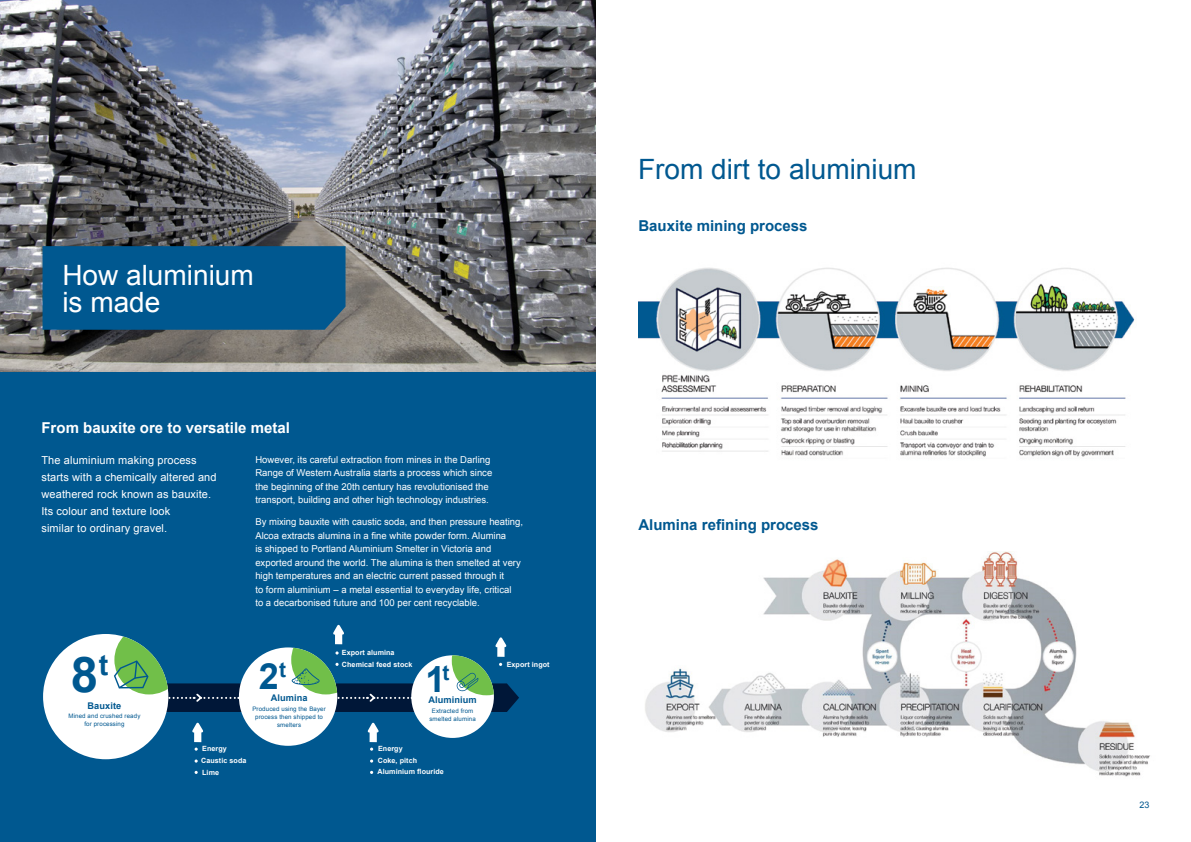
<style>
.page{position:relative;width:1191px;height:842px;background:#fff}
.page>*{position:absolute;margin:0;border:0;box-sizing:border-box;transform-origin:0 0}
.t1{font:700 49.2px "Arial";color:#005890}
.t2{font:700 36.1px "Arial";color:#005890}
.t3{font:28px "Arial";color:#005890}
.t4{font:28px/27px "Arial";color:#fff}
.t5{font:700 15px "Arial";color:#005890}
.t6{font:700 15px "Arial";color:#fff}
.t7{font:11px/17px "Arial";letter-spacing:.01em;color:#fff}
.t8{font:9.5px/13.5px "Arial";color:#fff}
.t9{font:700 9.2px "Arial";letter-spacing:.01em;color:#005890}
.t10{font:9px "Arial";color:#005890}
.t11{font:700 7.2px/11.7px "Arial";letter-spacing:.01em;color:#fff}
.t12{font:6.1px/8.2px "Arial";letter-spacing:.02em;color:#005890;text-align:center}
</style>
<div class="page">
<img style="left:0;top:0;width:595px;height:372px">
<div style="left:0;top:372px;width:595px;height:470px;background:#005890"></div>
<div style="left:239px;top:647px;width:98px;height:99px;background:#fff;border-radius:50%"></div>
<div style="left:411px;top:655px;width:83px;height:83px;background:#fff;border-radius:50%"></div>
<svg style="left:192px;top:722px;width:11px;height:29px"></svg>
<svg style="left:367px;top:722px;width:12px;height:29px"></svg>
<svg style="left:370px;top:759px;width:3px;height:4px"></svg>
<div style="left:43px;top:634px;width:125px;height:125px;background:#fff;border-radius:50%"></div>
<svg style="left:112px;top:624px;width:407px;height:88px"></svg>
<img style="left:645px;top:551px;width:505px;height:226px">
<img style="left:638px;top:268px;width:497px;height:189px">
<div style="left:43px;top:246px;width:302px;height:84px;background:#005890"></div>
<h3 class="t4" style="left:62px;top:262px;width:193px">How aluminium is made</h3>
<h3 class="t6" style="left:41px;top:417px;width:250px">From bauxite ore to versatile metal</h3>
<p class="t8" style="left:255px;top:452px;width:238px">However, its careful extraction from mines in the Darling Range of Western Australia starts a process which since the beginning of the 20th century has revolutionised the transport, building and other high technology industries.</p>
<p class="t8" style="left:255px;top:515px;width:269px">By mixing bauxite with caustic soda, and then pressure heating, Alcoa extracts alumina in a fine white powder form. Alumina<br>is shipped to Portland Aluminium Smelter in Victoria and exported around the world. The alumina is then smelted at very high temperatures and an electric current passed through it<br>to form aluminium – a metal essential to everyday life, critical<br>to a decarbonised future and 100 per cent recyclable.</p>
<p class="t7" style="left:41px;top:451px;width:177px">The aluminium making process starts with a chemically altered and weathered rock known as bauxite.<br>Its colour and texture look<br>similar to ordinary gravel.</p>
<h1 class="t1" style="left:71px;top:642px;width:39px">8<sup>t</sup></h1>
<p class="t9" style="left:88px;top:699px;width:35px">Bauxite</p>
<p class="t12" style="left:68px;top:712px;width:73px">Mined and crushed ready for processing</p>
<p class="t11" style="left:342px;top:647px;width:72px">Export alumina<br>Chemical feed stock</p>
<h2 class="t2" style="left:259px;top:652px;width:29px">2<sup>t</sup></h2>
<h2 class="t2" style="left:425px;top:656px;width:25px">1<sup>t</sup></h2>
<p class="t9" style="left:271px;top:692px;width:38px">Alumina</p>
<p class="t12" style="left:252px;top:705px;width:75px">Produced using the Bayer process then shipped to smelters</p>
<p class="t9" style="left:428px;top:694px;width:50px">Aluminium</p>
<p class="t12" style="left:429px;top:707px;width:48px">Extracted from smelted alumina</p>
<p class="t11" style="left:202px;top:743px;width:26px">Energy</p>
<p class="t11" style="left:378px;top:743px;width:26px">Energy</p>
<p class="t11" style="left:201px;top:755px;width:47px">Caustic soda</p>
<p class="t11" style="left:378px;top:754px;width:41px">Coke, pitch</p>
<p class="t11" style="left:202px;top:767px;width:18px">Lime</p>
<p class="t11" style="left:377px;top:765px;width:68px">Aluminium flouride</p>
<p class="t11" style="left:507px;top:658px;width:44px">Export ingot</p>
<h3 class="t3" style="left:638px;top:150px;width:280px">From dirt to aluminium</h3>
<h3 class="t5" style="left:638px;top:216px;width:171px">Bauxite mining process</h3>
<h3 class="t5" style="left:638px;top:515px;width:182px">Alumina refining process</h3>
<p class="t10" style="left:1139px;top:798px;width:12px">23</p>
</div>
